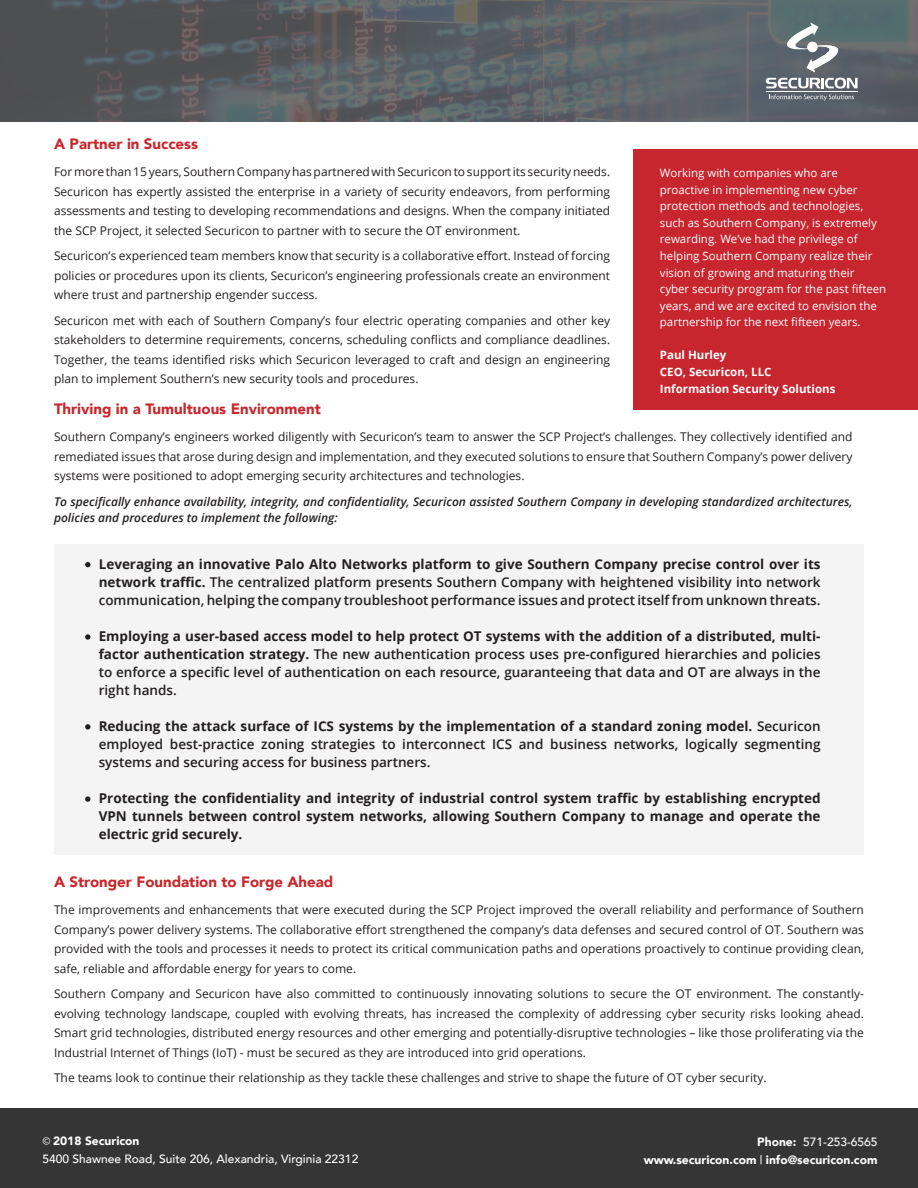
<style>
.page{position:relative;width:918px;height:1188px;background:#fff}
.page>*{position:absolute;margin:0;border:0;box-sizing:border-box;transform-origin:0 0}
.t1{font:900 15px "Avenir";color:#c9262b}
.t2{font:600 13.5px/18px "Open Sans";color:#231f20;text-align:justify}
.t3{font:700 13.5px/18px "Open Sans";color:#231f20;text-align:justify}
.t4{font:12px/19.5px "Open Sans";color:#231f20;text-align:justify}
.t5{font:italic 600 12px/16.5px "Open Sans";color:#231f20}
.t6{font:500 12px "Avenir";color:#fff}
.t7{font:900 12px "Avenir";color:#fff}
.t8{font:11.55px/16.5px "Open Sans";color:#fff}
.t9{font:700 11.55px "Open Sans";color:#fff}
.s1{font-weight:700}
.s2{font-family:"Myriad Pro";font-weight:400}
.s3{font-weight:900}
.s4{font-weight:500}
</style>
<div class="page">
<div style="left:633px;top:149px;width:285px;height:260px;background:#c7262f"></div>
<div style="left:54px;top:544px;width:810px;height:310px;background:#f4f4f5"></div>
<svg style="left:0;top:0;width:918px;height:122px"></svg>
<svg style="left:85px;top:562px;width:5px;height:5px"></svg>
<svg style="left:85px;top:634px;width:5px;height:6px"></svg>
<svg style="left:85px;top:724px;width:5px;height:6px"></svg>
<svg style="left:85px;top:796px;width:5px;height:6px"></svg>
<svg style="left:787px;top:22px;width:51px;height:50px"></svg>
<div style="left:808px;top:42px;width:9px;height:10px;background:#fff;border-radius:50%"></div>
<div style="left:807px;top:42px;width:10px;height:10px;border:1px solid #fff;border-radius:50%"></div>
<svg style="left:766px;top:78px;width:92px;height:23px"></svg>
<div style="left:0;top:1108px;width:918px;height:80px;background:#353535"></div>
<p class="t1" style="left:54px;top:131px;width:146px">A Partner in Success</p>
<p class="t4" style="left:54px;top:162px;width:558px">For more than 15 years, Southern Company has partnered with Securicon to support its security needs.<br>Securicon has expertly assisted the enterprise in a variety of security endeavors, from performing assessments and testing to developing recommendations and designs. When the company initiated the SCP Project, it selected Securicon to partner with to secure the OT environment.</p>
<p class="t4" style="left:54px;top:246px;width:558px">Securicon’s experienced team members know that security is a collaborative effort. Instead of forcing policies or procedures upon its clients, Securicon’s engineering professionals create an environment where trust and partnership engender success.</p>
<p class="t4" style="left:54px;top:310px;width:558px">Securicon met with each of Southern Company’s four electric operating companies and other key stakeholders to determine requirements, concerns, scheduling conflicts and compliance deadlines.<br>Together, the teams identified risks which Securicon leveraged to craft and design an engineering plan to implement Southern’s new security tools and procedures.</p>
<p class="t1" style="left:54px;top:396px;width:268px">Thriving in a Tumultuous Environment</p>
<p class="t4" style="left:54px;top:427px;width:800px">Southern Company’s engineers worked diligently with Securicon’s team to answer the SCP Project’s challenges. They collectively identified and remediated issues that arose during design and implementation, and they executed solutions to ensure that Southern Company’s power delivery systems were positioned to adopt emerging security architectures and technologies.</p>
<p class="t5" style="left:54px;top:493px;width:800px">To specifically enhance availability, integrity, and confidentiality, Securicon assisted Southern Company in developing standardized architectures, policies and procedures to implement the following:</p>
<p class="t8" style="left:660px;top:164px;width:228px">Working with companies who are proactive in implementing new cyber protection methods and technologies, such as Southern Company, is extremely rewarding. We’ve had the privilege of helping Southern Company realize their vision of growing and maturing their cyber security program for the past fifteen years, and we are excited to envision the partnership for the next fifteen years.</p>
<p class="t9" style="left:660px;top:347px;width:68px">Paul Hurley</p>
<p class="t9" style="left:660px;top:364px;width:113px">CEO, Securicon, LLC</p>
<p class="t9" style="left:660px;top:380px;width:177px">Information Security Solutions</p>
<p class="t2" style="left:99px;top:555px;width:723px"><span class="s1">Leveraging an innovative Palo Alto Networks platform to give Southern Company precise control over its network traffic.</span> The centralized platform presents Southern Company with heightened visibility into network communication, helping the company troubleshoot performance issues and protect itself from unknown threats.</p>
<p class="t2" style="left:99px;top:627px;width:723px"><span class="s1">Employing a user-based access model to help protect OT systems with the addition of a distributed, multi&shy;factor authentication strategy.</span> The new authentication process uses pre-configured hierarchies and policies to enforce a specific level of authentication on each resource, guaranteeing that data and OT are always in the right hands.</p>
<p class="t2" style="left:99px;top:717px;width:723px"><span class="s1">Reducing the attack surface of ICS systems by the implementation of a standard zoning model.</span> Securicon employed best-practice zoning strategies to interconnect ICS and business networks, logically segmenting systems and securing access for business partners.</p>
<p class="t3" style="left:99px;top:789px;width:723px">Protecting the confidentiality and integrity of industrial control system traffic by establishing encrypted VPN tunnels between control system networks, allowing Southern Company to manage and operate the electric grid securely.</p>
<p class="t1" style="left:54px;top:869px;width:281px">A Stronger Foundation to Forge Ahead</p>
<p class="t4" style="left:54px;top:900px;width:812px">The improvements and enhancements that were executed during the SCP Project improved the overall reliability and performance of Southern Company’s power delivery systems. The collaborative effort strengthened the company’s data defenses and secured control of OT. Southern was provided with the tools and processes it needs to protect its critical communication paths and operations proactively to continue providing clean, safe, reliable and affordable energy for years to come.</p>
<p class="t4" style="left:54px;top:984px;width:812px">Southern Company and Securicon have also committed to continuously innovating solutions to secure the OT environment. The constantly&shy;evolving technology landscape, coupled with evolving threats, has increased the complexity of addressing cyber security risks looking ahead.<br>Smart grid technologies, distributed energy resources and other emerging and potentially-disruptive technologies – like those proliferating via the Industrial Internet of Things (IoT) - must be secured as they are introduced into grid operations.</p>
<p class="t4" style="left:54px;top:1068px;width:714px">The teams look to continue their relationship as they tackle these challenges and strive to shape the future of OT cyber security.</p>
<p class="t7" style="left:42px;top:1130px;width:99px"><span class="s2">©</span> 2018 Securicon</p>
<p class="t6" style="left:42px;top:1148px;width:317px">5400 Shawnee Road, Suite 206, Alexandria, Virginia 22312</p>
<p class="t6" style="left:757px;top:1131px;width:122px"><span class="s3">Phone:</span> 571-253-6565</p>
<p class="t7" style="left:644px;top:1150px;width:235px">www.securicon.com <span class="s4">|</span> info@securicon.com</p>
</div>
